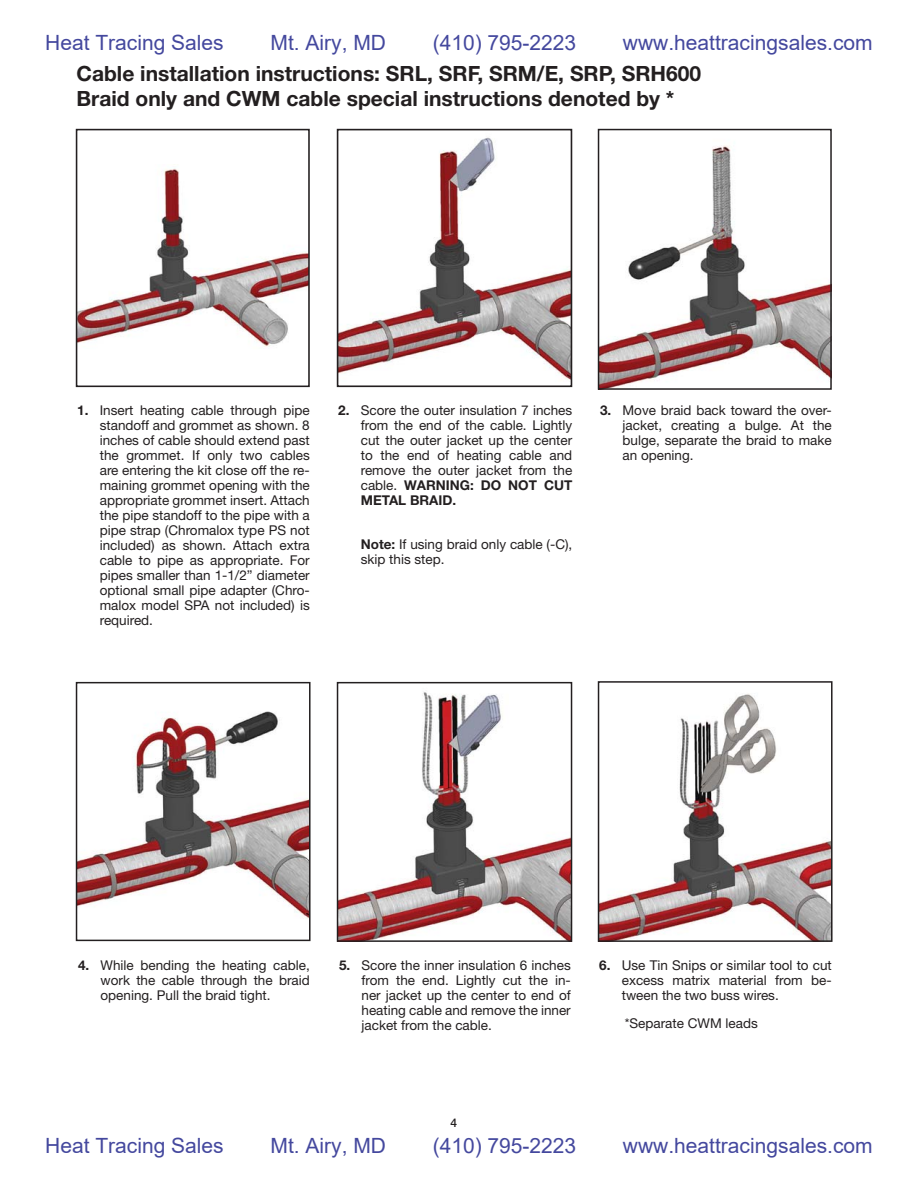
<style>
.page{position:relative;width:918px;height:1188px;background:#fff}
.page>*{position:absolute;margin:0;border:0;box-sizing:border-box;transform-origin:0 0}
.t1{font:21px "Arial";color:#44489e}
.t2{font:700 21px/25.2px "Helvetica Neue";color:#231f20}
.t3{font:13.5px/15px "Helvetica Neue";color:#231f20;text-align:justify}
.t4{font:500 12px "Helvetica Neue";color:#231f20}
.s1{font-weight:700}
</style>
<div class="page">
<img style="left:79px;top:168px;width:228px;height:179px">
<div style="left:76px;top:129px;width:234px;height:258px;border:2px solid #231f20"></div>
<img style="left:340px;top:137px;width:229px;height:243px">
<div style="left:337px;top:129px;width:235px;height:258px;border:2px solid #231f20"></div>
<img style="left:601px;top:145px;width:228px;height:242px">
<div style="left:598px;top:129px;width:234px;height:261px;border:2px solid #231f20"></div>
<img style="left:79px;top:711px;width:229px;height:208px">
<div style="left:76px;top:682px;width:235px;height:259px;border:2px solid #231f20"></div>
<img style="left:340px;top:692px;width:229px;height:247px">
<div style="left:337px;top:682px;width:235px;height:260px;border:2px solid #231f20"></div>
<img style="left:601px;top:694px;width:229px;height:245px">
<div style="left:598px;top:681px;width:235px;height:261px;border:2px solid #231f20"></div>
<h1 class="t1" style="left:45px;top:31px;width:180px">Heat Tracing Sales</h1>
<h1 class="t1" style="left:271px;top:31px;width:117px">Mt. Airy, MD</h1>
<h1 class="t1" style="left:433px;top:31px;width:145px">(410) 795-2223</h1>
<h1 class="t1" style="left:623px;top:31px;width:251px">www.heattracingsales.com</h1>
<h1 class="t2" style="left:77px;top:63px;width:626px">Cable installation instructions: SRL, SRF, SRM/E, SRP, SRH600<br>Braid only and CWM cable special instructions denoted by *</h1>
<p class="t3" style="left:100px;top:404px;width:212px;text-indent:-23px"><span class="s1">1.</span> Insert heating cable through pipe standoff and grommet as shown. 8 inches of cable should extend past the grommet. If only two cables are entering the kit close off the re&shy;maining grommet opening with the appropriate grommet insert. Attach the pipe standoff to the pipe with a pipe strap (Chromalox type PS not included) as shown. Attach extra cable to pipe as appropriate. For pipes smaller than 1-1/2” diameter optional small pipe adapter (Chro&shy;malox model SPA not included) is required.</p>
<p class="t3" style="left:361px;top:404px;width:213px;text-indent:-23px"><span class="s1">2.</span> Score the outer insulation 7 inches from the end of the cable. Lightly cut the outer jacket up the center to the end of heating cable and remove the outer jacket from the cable. <span class="s1">WARNING: DO NOT CUT METAL BRAID.</span></p>
<p class="t3" style="left:361px;top:538px;width:213px"><span class="s1">Note:</span> If using braid only cable (-C), skip this step.</p>
<p class="t3" style="left:623px;top:404px;width:211px;text-indent:-23px"><span class="s1">3.</span> Move braid back toward the over&shy;jacket, creating a bulge. At the bulge, separate the braid to make an opening.</p>
<p class="t3" style="left:101px;top:959px;width:211px;text-indent:-23px"><span class="s1">4.</span> While bending the heating cable, work the cable through the braid opening. Pull the braid tight.</p>
<p class="t3" style="left:362px;top:959px;width:211px;text-indent:-23px"><span class="s1">5.</span> Score the inner insulation 6 inches from the end. Lightly cut the in&shy;ner jacket up the center to end of heating cable and remove the inner jacket from the cable.</p>
<p class="t3" style="left:622px;top:959px;width:212px;text-indent:-23px"><span class="s1">6.</span> Use Tin Snips or similar tool to cut excess matrix material from be&shy;tween the two buss wires.</p>
<p class="t3" style="left:625px;top:1017px;width:135px">*Separate CWM leads</p>
<p class="t4" style="left:450px;top:1118px;width:8px">4</p>
<h1 class="t1" style="left:45px;top:1134px;width:180px">Heat Tracing Sales</h1>
<h1 class="t1" style="left:271px;top:1134px;width:117px">Mt. Airy, MD</h1>
<h1 class="t1" style="left:433px;top:1134px;width:145px">(410) 795-2223</h1>
<h1 class="t1" style="left:623px;top:1134px;width:251px">www.heattracingsales.com</h1>
</div>
